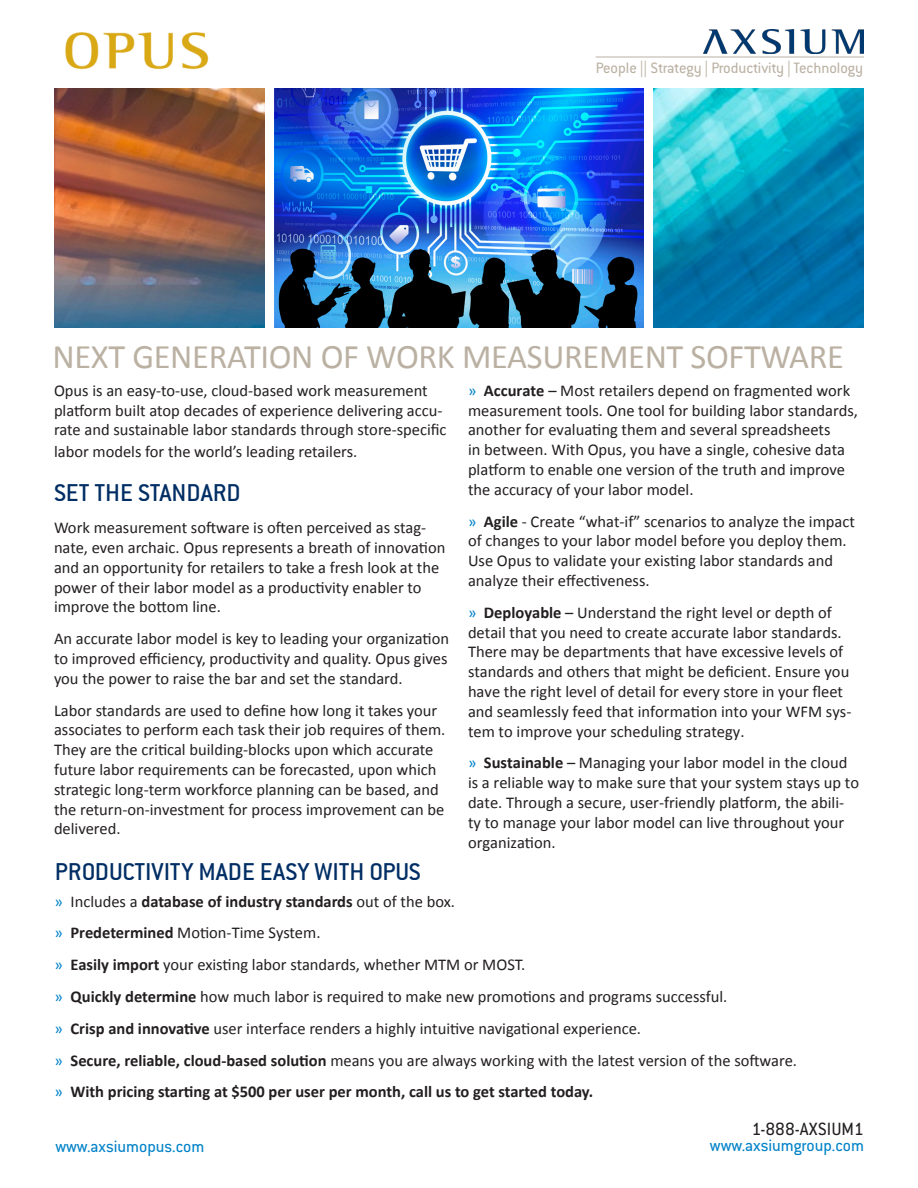
<style>
.page{position:relative;width:918px;height:1188px;background:#fff}
.page>*{position:absolute;margin:0;border:0;box-sizing:border-box;transform-origin:0 0}
.Main_Headline{font:34.5px "Calibri";letter-spacing:-.01em;color:#bbb1a3}
.Body_Text{font:27px "Conduit ITC";color:#002e64}
.t1{font:19.5px "Conduit ITC Std";color:#231f20}
.t2{font:18px "Conduit ITC Std";color:#0082c8}
.Body_Text-2{font:16.5px/19.8px "Calibri";color:#231f20}
.Body_Text-3{font:700 16.5px "Calibri";color:#231f20}
.t3{font:16.5px "Conduit ITC Std";color:#bbb1a3}
.s1{color:#0082c8}
.s2{font-weight:700}
.s3{font-weight:400;color:#0082c8}
.s4{font-weight:400}
</style>
<div class="page">
<hr style="left:596px;top:57px;width:268px;height:1px;background:#bbb1a3">
<img style="left:275px;top:89px;width:368px;height:238px">
<img style="left:54px;top:89px;width:211px;height:238px">
<img style="left:653px;top:89px;width:211px;height:238px">
<img style="left:703px;top:30px;width:161px;height:24px">
<img style="left:65px;top:32px;width:144px;height:38px">
<p class="t3" style="left:596px;top:58px;width:269px">People || Strategy | Productivity | Technology</p>
<p class="Main_Headline" style="left:52px;top:335px;width:793px">NEXT GENERATION OF WORK MEASUREMENT SOFTWARE</p>
<p class="Body_Text-2" style="left:54px;top:380px;width:394px">Opus is an easy-to-use, cloud-based work measurement platform built atop decades of experience delivering accu&shy;rate and sustainable labor standards through store-specific</p>
<p class="Body_Text-2" style="left:54px;top:442px;width:305px">labor models for the world’s leading retailers.</p>
<p class="Body_Text" style="left:54px;top:478px;width:188px">SET THE STANDARD</p>
<p class="Body_Text-2" style="left:54px;top:518px;width:393px">Work measurement software is often perceived as stag&shy;nate, even archaic. Opus represents a breath of innovation and an opportunity for retailers to take a fresh look at the power of their labor model as a productivity enabler to improve the bottom line.</p>
<p class="Body_Text-2" style="left:54px;top:629px;width:397px;text-align:justify">An accurate labor model is key to leading your organization to improved efficiency, productivity and quality. Opus gives you the power to raise the bar and set the standard.</p>
<p class="Body_Text-2" style="left:54px;top:700px;width:393px">Labor standards are used to define how long it takes your associates to perform each task their job requires of them.<br>They are the critical building-blocks upon which accurate future labor requirements can be forecasted, upon which strategic long-term workforce planning can be based, and the return-on-investment for process improvement can be delivered.</p>
<p class="Body_Text-2" style="left:468px;top:380px;width:392px"><span class="s1">»</span> <span class="s2">Accurate</span> – Most retailers depend on fragmented work measurement tools. One tool for building labor standards, another for evaluating them and several spreadsheets<br>in between. With Opus, you have a single, cohesive data platform to enable one version of the truth and improve the accuracy of your labor model.</p>
<p class="Body_Text-2" style="left:468px;top:511px;width:389px"><span class="s1">»</span> <span class="s2">Agile</span> - Create “what-if” scenarios to analyze the impact of changes to your labor model before you deploy them.<br>Use Opus to validate your existing labor standards and analyze their effectiveness.</p>
<p class="Body_Text-2" style="left:468px;top:602px;width:385px"><span class="s1">»</span> <span class="s2">Deployable</span> – Understand the right level or depth of detail that you need to create accurate labor standards.<br>There may be departments that have excessive levels of standards and others that might be deficient. Ensure you have the right level of detail for every store in your fleet and seamlessly feed that information into your WFM sys&shy;tem to improve your scheduling strategy.</p>
<p class="Body_Text-2" style="left:468px;top:753px;width:393px"><span class="s1">»</span> <span class="s2">Sustainable</span> – Managing your labor model in the cloud is a reliable way to make sure that your system stays up to date. Through a secure, user-friendly platform, the abili&shy;ty to manage your labor model can live throughout your organization.</p>
<p class="Body_Text" style="left:55px;top:857px;width:367px">PRODUCTIVITY MADE EASY WITH OPUS</p>
<p class="Body_Text-3" style="left:55px;top:890px;width:402px"><span class="s3">»</span> <span class="s4">Includes a</span> database of industry standards <span class="s4">out of the box.</span></p>
<p class="Body_Text-2" style="left:55px;top:923px;width:267px"><span class="s1">»</span> <span class="s2">Predetermined</span> Motion-Time System.</p>
<p class="Body_Text-2" style="left:55px;top:955px;width:472px"><span class="s1">»</span> <span class="s2">Easily import</span> your existing labor standards, whether MTM or MOST.</p>
<p class="Body_Text-2" style="left:55px;top:987px;width:674px"><span class="s1">»</span> <span class="s2">Quickly determine</span> how much labor is required to make new promotions and programs successful.</p>
<p class="Body_Text-2" style="left:55px;top:1018px;width:588px"><span class="s1">»</span> <span class="s2">Crisp and innovative</span> user interface renders a highly intuitive navigational experience.</p>
<p class="Body_Text-2" style="left:55px;top:1050px;width:744px"><span class="s1">»</span> <span class="s2">Secure, reliable, cloud-based solution</span> means you are always working with the latest version of the software.</p>
<p class="Body_Text-3" style="left:55px;top:1081px;width:540px"><span class="s3">»</span> With pricing starting at $500 per user per month, call us to get started today.</p>
<p class="t2" style="left:55px;top:1136px;width:150px">www.axsiumopus.com</p>
<p class="t1" style="left:752px;top:1117px;width:114px">1-888-AXSIUM1</p>
<p class="t2" style="left:710px;top:1135px;width:156px">www.axsiumgroup.com</p>
</div>
